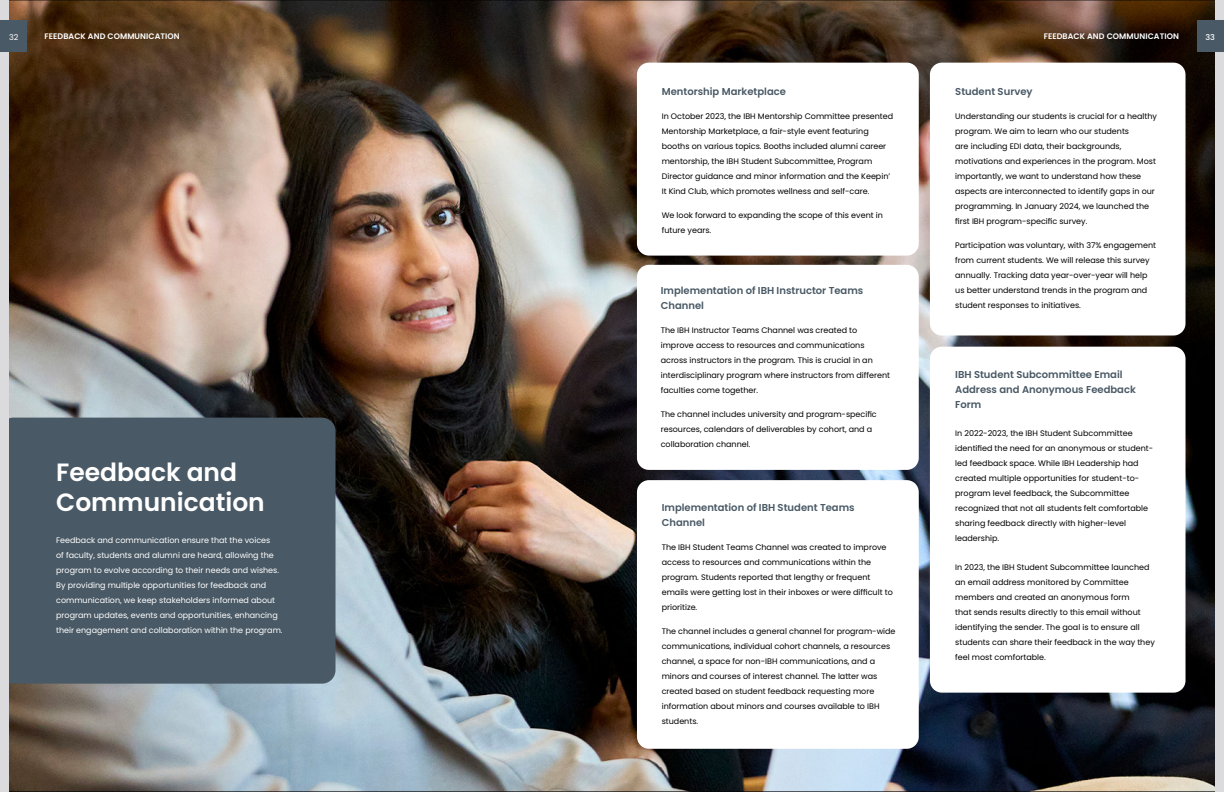
<style>
.page{position:relative;width:1224px;height:792px;background:#fff}
.page>*{position:absolute;margin:0;border:0;box-sizing:border-box;transform-origin:0 0}
.t1{font:600 25px/30px "Poppins";color:#fff}
.t2{font:600 10px/15px "Poppins";color:#495965}
.t3{font:8px/15px "Poppins";color:#000}
.t4{font:8px/15px "Poppins";color:#fff}
.t5{font:600 8px "Poppins";letter-spacing:.01em;color:#fff}
.t6{font:500 8px "Poppins";color:#fff}
</style>
<div class="page">
<img style="left:9px;top:0;width:1206px;height:792px">
<div style="left:637px;top:63px;width:282px;height:193px;background:#fff;border-radius:12px"></div>
<div style="left:930px;top:63px;width:256px;height:273px;background:#fff;border-radius:12px"></div>
<div style="left:930px;top:347px;width:256px;height:346px;background:#fff;border-radius:12px"></div>
<div style="left:637px;top:265px;width:282px;height:205px;background:#fff;border-radius:12px"></div>
<div style="left:637px;top:480px;width:282px;height:269px;background:#fff;border-radius:12px"></div>
<div style="left:0;top:418px;width:336px;height:266px;background:#495965;border-radius:14px"></div>
<div style="left:1215px;top:0;width:9px;height:792px;background:#dbdbdd"></div>
<div style="left:0;top:0;width:9px;height:792px;background:#dbdbdd"></div>
<div style="left:0;top:20px;width:27px;height:32px;background:#495965"></div>
<div style="left:1197px;top:20px;width:27px;height:32px;background:#495965"></div>
<p class="t4" style="left:9px;top:29px;width:11px">32</p>
<p class="t5" style="left:45px;top:32px;width:137px">FEEDBACK AND COMMUNICATION</p>
<p class="t5" style="left:1044px;top:32px;width:137px">FEEDBACK AND COMMUNICATION</p>
<p class="t6" style="left:1206px;top:32px;width:11px">33</p>
<h1 class="t1" style="left:56px;top:458px;width:210px">Feedback and<br>Communication</h1>
<p class="t4" style="left:56px;top:532px;width:228px">Feedback and communication ensure that the voices<br>of faculty, students and alumni are heard, allowing the program to evolve according to their needs and wishes.<br>By providing multiple opportunities for feedback and communication, we keep stakeholders informed about program updates, events and opportunities, enhancing their engagement and collaboration within the program.</p>
<p class="t2" style="left:662px;top:84px;width:126px">Mentorship Marketplace</p>
<p class="t3" style="left:662px;top:108px;width:233px">In October 2023, the IBH Mentorship Committee presented Mentorship Marketplace, a fair-style event featuring booths on various topics. Booths included alumni career mentorship, the IBH Student Subcommittee, Program Director guidance and minor information and the Keepin’ It Kind Club, which promotes wellness and self-care.</p>
<p class="t3" style="left:662px;top:207px;width:223px">We look forward to expanding the scope of this event in future years.</p>
<p class="t2" style="left:661px;top:284px;width:204px">Implementation of IBH Instructor Teams<br>Channel</p>
<p class="t3" style="left:661px;top:323px;width:231px">The IBH Instructor Teams Channel was created to improve access to resources and communications across instructors in the program. This is crucial in an interdisciplinary program where instructors from different faculties come together.</p>
<p class="t3" style="left:661px;top:407px;width:218px">The channel includes university and program-specific resources, calendars of deliverables by cohort, and a collaboration channel.</p>
<p class="t2" style="left:662px;top:500px;width:194px">Implementation of IBH Student Teams<br>Channel</p>
<p class="t3" style="left:662px;top:540px;width:233px">The IBH Student Teams Channel was created to improve access to resources and communications within the program. Students reported that lengthy or frequent emails were getting lost in their inboxes or were difficult to prioritize.</p>
<p class="t3" style="left:662px;top:624px;width:235px">The channel includes a general channel for program-wide communications, individual cohort channels, a resources channel, a space for non-IBH communications, and a minors and courses of interest channel. The latter was created based on student feedback requesting more information about minors and courses available to IBH students.</p>
<p class="t2" style="left:955px;top:84px;width:79px">Student Survey</p>
<p class="t3" style="left:955px;top:108px;width:203px">Understanding our students is crucial for a healthy program. We aim to learn who our students<br>are including EDI data, their backgrounds, motivations and experiences in the program. Most importantly, we want to understand how these aspects are interconnected to identify gaps in our programming. In January 2024, we launched the first IBH program-specific survey.</p>
<p class="t3" style="left:955px;top:237px;width:202px">Participation was voluntary, with 37% engagement from current students. We will release this survey annually. Tracking data year-over-year will help us better understand trends in the program and student responses to initiatives.</p>
<p class="t2" style="left:955px;top:367px;width:182px">IBH Student Subcommittee Email<br>Address and Anonymous Feedback<br>Form</p>
<p class="t3" style="left:955px;top:426px;width:199px">In 2022-2023, the IBH Student Subcommittee identified the need for an anonymous or student&shy;led feedback space. While IBH Leadership had created multiple opportunities for student-to&shy;program level feedback, the Subcommittee recognized that not all students felt comfortable sharing feedback directly with higher-level leadership.</p>
<p class="t3" style="left:955px;top:560px;width:201px">In 2023, the IBH Student Subcommittee launched an email address monitored by Committee members and created an anonymous form<br>that sends results directly to this email without identifying the sender. The goal is to ensure all students can share their feedback in the way they feel most comfortable.</p>
</div>
